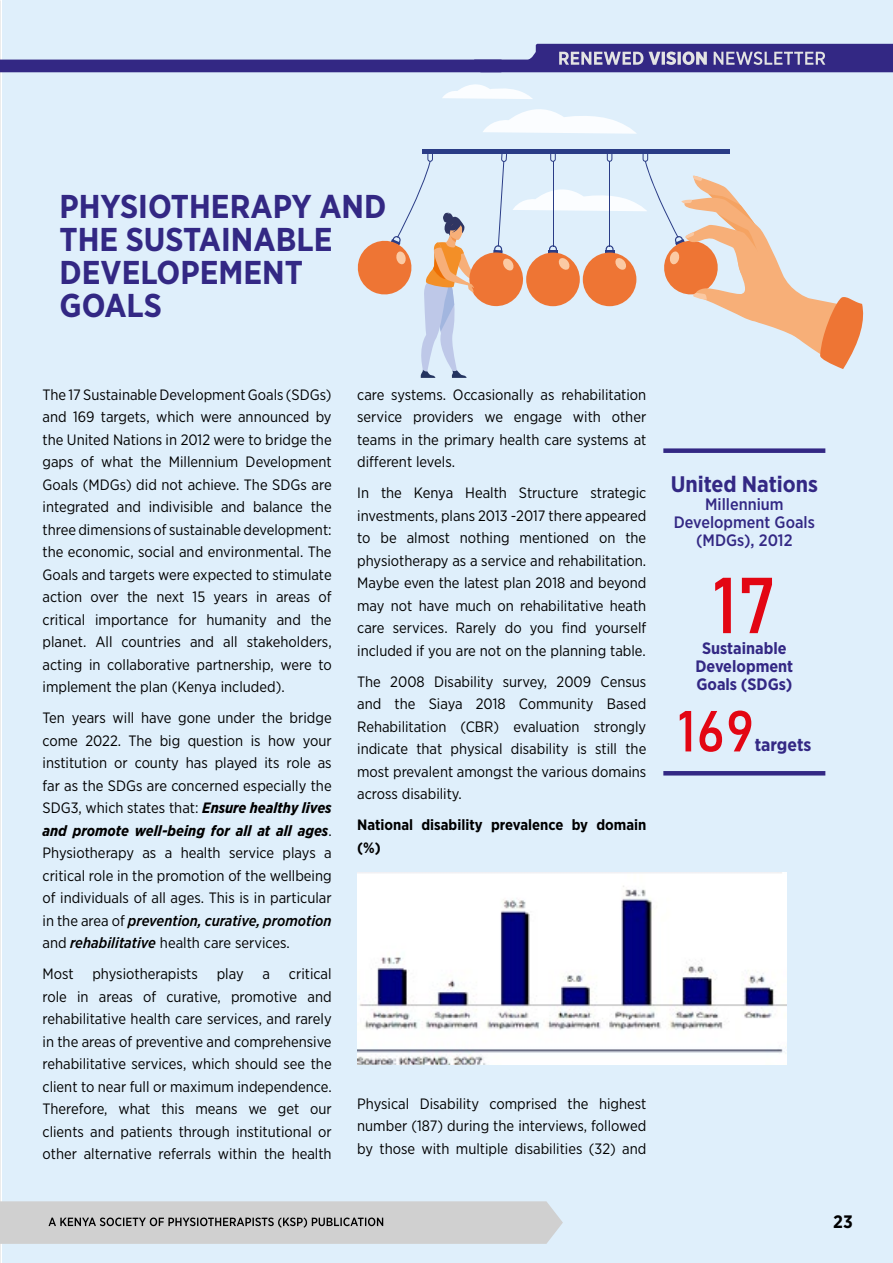
<style>
.page{position:relative;width:893px;height:1263px;background:#fff}
.page>*{position:absolute;margin:0;border:0;box-sizing:border-box;transform-origin:0 0}
.t1{font:78px "Bahnschrift";color:#e30613}
.t2{font:57px "Bahnschrift";color:#e30613}
.t3{font:700 33px/33px "Gotham Narrow";color:#332884}
.t4{font:700 22.5px "Gotham Narrow";color:#332884}
.t5{font:700 18px "Gotham Narrow";color:#332884}
.t6{font:700 18px "Gotham Narrow";color:#000}
.t7{font:500 16.5px/18px "Gotham Narrow";color:#332884;text-align:center}
.t8{font:700 16.5px/18px "Gotham Narrow";color:#332884;text-align:center}
.t9{font:15px/22.5px "Gotham Narrow";color:#000;text-align:justify}
.t10{font:700 15px/22.5px "Gotham Narrow";color:#000}
.s1{font-weight:700;font-style:italic}
.s2{font-weight:500;font-style:italic}
</style>
<div class="page">
<div style="left:2px;top:0;width:891px;height:1263px;background:#dfeffb"></div>
<svg style="left:0;top:44px;width:893px;height:28px"></svg>
<svg style="left:0;top:1201px;width:563px;height:43px;background:#c7c7c7"></svg>
<svg style="left:442px;top:84px;width:195px;height:50px"></svg>
<div style="left:422px;top:149px;width:307px;height:5px;background:#2a3c86"></div>
<svg style="left:358px;top:151px;width:505px;height:227px"></svg>
<img style="left:357px;top:872px;width:429px;height:192px">
<div style="left:663px;top:448px;width:162px;height:5px;background:#332884"></div>
<hr style="left:663px;top:771px;width:162px;height:4px;background:#332884">
<h3 class="t3" style="left:60px;top:189px;width:328px">PHYSIOTHERAPY AND<br>THE SUSTAINABLE<br>DEVELOPEMENT<br>GOALS</h3>
<p class="t9" style="left:43px;top:383px;width:291px">The 17 Sustainable Development Goals (SDGs) and 169 targets, which were announced by the United Nations in 2012 were to bridge the gaps of what the Millennium Development Goals (MDGs) did not achieve. The SDGs are integrated and indivisible and balance the three dimensions of sustainable development: the economic, social and environmental. The Goals and targets were expected to stimulate action over the next 15 years in areas of critical importance for humanity and the planet. All countries and all stakeholders, acting in collaborative partnership, were to implement the plan (Kenya included).</p>
<p class="t9" style="left:43px;top:706px;width:291px">Ten years will have gone under the bridge come 2022. The big question is how your institution or county has played its role as far as the SDGs are concerned especially the SDG3, which states that: <span class="s1">Ensure healthy lives and promote well-being for all at all ages</span>.<br>Physiotherapy as a health service plays a critical role in the promotion of the wellbeing of individuals of all ages. This is in particular in the area of <span class="s2">prevention, curative, promotion </span>and <span class="s2">rehabilitative</span> health care services.</p>
<p class="t9" style="left:43px;top:962px;width:33px">Most</p>
<p class="t9" style="left:92px;top:962px;width:107px">physiotherapists</p>
<p class="t9" style="left:217px;top:962px;width:29px">play</p>
<p class="t9" style="left:263px;top:962px;width:9px">a</p>
<p class="t9" style="left:43px;top:962px;width:291px;text-indent:246px">critical role in areas of curative, promotive and rehabilitative health care services, and rarely in the areas of preventive and comprehensive rehabilitative services, which should see the client to near full or maximum independence.<br>Therefore, what this means we get our clients and patients through institutional or other alternative referrals within the health</p>
<p class="t9" style="left:357px;top:383px;width:291px">care systems. Occasionally as rehabilitation service providers we engage with other teams in the primary health care systems at different levels.</p>
<p class="t9" style="left:357px;top:481px;width:291px">In the Kenya Health Structure strategic investments, plans 2013 -2017 there appeared to be almost nothing mentioned on the physiotherapy as a service and rehabilitation.<br>Maybe even the latest plan 2018 and beyond may not have much on rehabilitative heath care services. Rarely do you find yourself included if you are not on the planning table.</p>
<p class="t9" style="left:357px;top:670px;width:291px">The 2008 Disability survey, 2009 Census and the Siaya 2018 Community Based Rehabilitation (CBR) evaluation strongly indicate that physical disability is still the most prevalent amongst the various domains across disability.</p>
<p class="t10" style="left:357px;top:814px;width:291px">National disability prevalence by domain (%)</p>
<p class="t9" style="left:357px;top:1092px;width:291px">Physical Disability comprised the highest number (187) during the interviews, followed by those with multiple disabilities (32) and</p>
<h3 class="t4" style="left:671px;top:469px;width:149px">United Nations</h3>
<p class="t7" style="left:674px;top:495px;width:142px">Millennium<br>Development Goals (MDGs), 2012</p>
<h1 class="t1" style="left:712px;top:546px;width:67px">17</h1>
<p class="t8" style="left:695px;top:639px;width:99px">Sustainable<br>Development<br>Goals (SDGs)</p>
<h2 class="t2" style="left:677px;top:688px;width:79px">169</h2>
<p class="t5" style="left:755px;top:733px;width:58px">targets</p>
<p class="t6" style="left:833px;top:1210px;width:21px">23</p>
</div>
